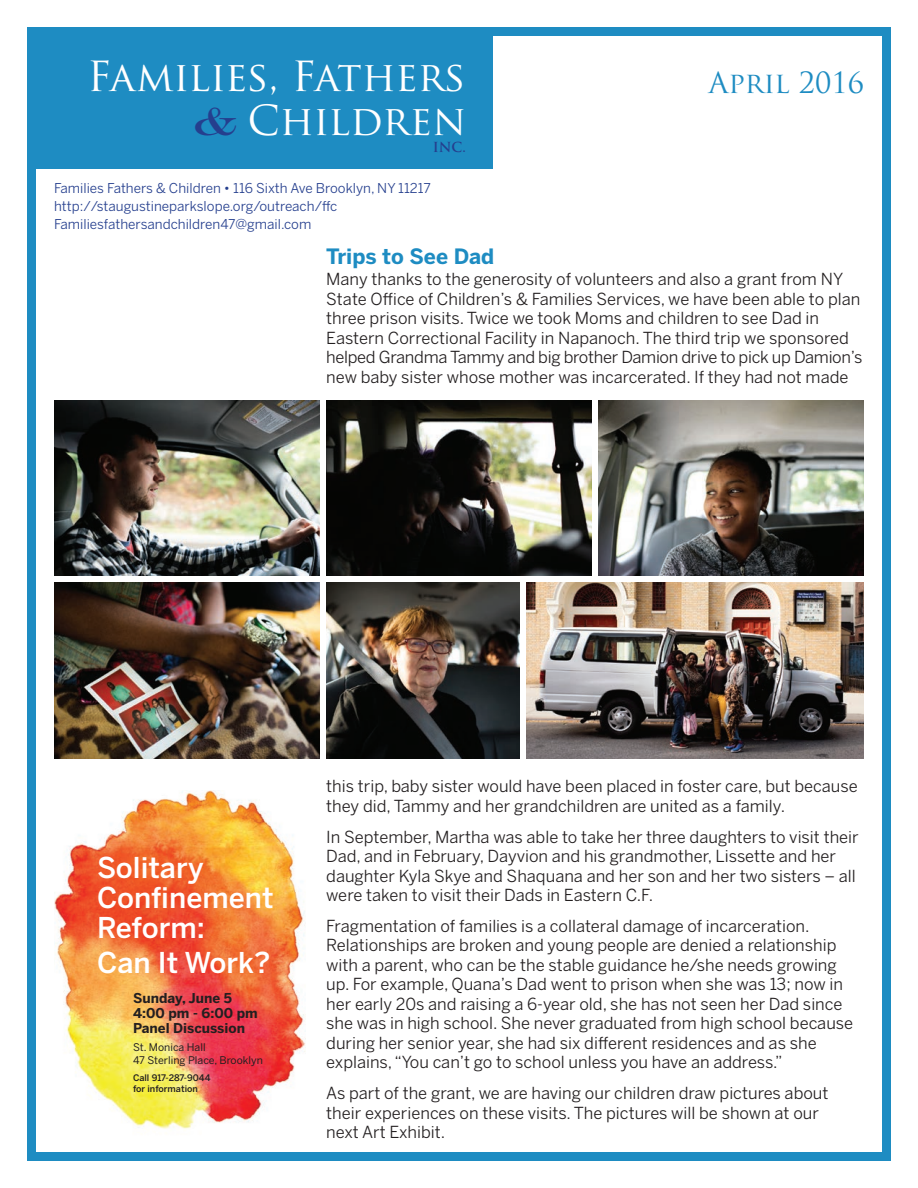
<style>
.page{position:relative;width:918px;height:1188px;background:#fff}
.page>*{position:absolute;margin:0;border:0;box-sizing:border-box;transform-origin:0 0}
.t1{font:40.5px "Trajan Pro";letter-spacing:-.005em;color:#fff}
.t2{font:500 28.5px/30px "Benton Sans";color:#fff}
.t3{font:28.5px "Trajan Pro";color:#1e8cc2}
.t4{font:700 21px "Benton Sans";color:#1e8cc2}
.t5{font:16.5px/19.5px "Benton Sans";color:#231f20}
.t6{font:13.5px/18px "Benton Sans";color:#253f8e}
.t7{font:700 13.5px/15px "Benton Sans";color:#231f20}
.t8{font:700 13.5px "Trajan Pro";color:#253f8e}
.t9{font:10.5px/12.8px "Benton Sans";color:#231f20}
.t10{font:500 9px/11.2px "Benton Sans";color:#231f20}
.s1{font-family:"Engravers Rgl";color:#253f8e}
</style>
<div class="page">
<div style="left:27px;top:27px;width:864px;height:1134px;border:9px solid #1e8cc2"></div>
<div style="left:27px;top:27px;width:466px;height:142px;background:#1e8cc2"></div>
<img style="left:54px;top:400px;width:266px;height:176px">
<img style="left:526px;top:583px;width:338px;height:175px">
<img style="left:326px;top:400px;width:266px;height:176px">
<img style="left:326px;top:583px;width:194px;height:175px">
<img style="left:598px;top:400px;width:266px;height:176px">
<img style="left:54px;top:583px;width:266px;height:175px">
<img style="left:54px;top:790px;width:252px;height:339px">
<h1 class="t1" style="left:87px;top:51px;width:380px">Families, Fathers</h1>
<h2 class="t3" style="left:708px;top:65px;width:157px">April 2016</h2>
<h1 class="t1" style="left:195px;top:95px;width:273px"><span class="s1">&amp;</span> Children</h1>
<p class="t8" style="left:433px;top:139px;width:34px">INC.</p>
<p class="t6" style="left:54px;top:179px;width:378px">Families Fathers &amp; Children • 116 Sixth Ave Brooklyn, NY 11217 http://staugustineparkslope.org/outreach/ffc<br>Familiesfathersandchildren47@gmail.com</p>
<p class="t4" style="left:326px;top:244px;width:170px">Trips to See Dad</p>
<p class="t5" style="left:326px;top:270px;width:538px">Many thanks to the generosity of volunteers and also a grant from NY State Office of Children’s &amp; Families Services, we have been able to plan three prison visits. Twice we took Moms and children to see Dad in Eastern Correctional Facility in Napanoch. The third trip we sponsored helped Grandma Tammy and big brother Damion drive to pick up Damion’s new baby sister whose mother was incarcerated. If they had not made</p>
<h2 class="t2" style="left:97px;top:853px;width:178px">Solitary<br>Confinement<br>Reform:</h2>
<h2 class="t2" style="left:97px;top:948px;width:175px">Can It Work?</h2>
<p class="t7" style="left:133px;top:991px;width:126px">Sunday, June 5<br>4:00 pm - 6:00 pm<br>Panel Discussion</p>
<p class="t9" style="left:133px;top:1041px;width:131px">St. Monica Hall<br>47 Sterling Place, Brooklyn</p>
<p class="t10" style="left:133px;top:1072px;width:79px">Call 917-287-9044 for information</p>
<p class="t5" style="left:326px;top:777px;width:533px">this trip, baby sister would have been placed in foster care, but because they did, Tammy and her grandchildren are united as a family.</p>
<p class="t5" style="left:326px;top:827px;width:534px">In September, Martha was able to take her three daughters to visit their Dad, and in February, Dayvion and his grandmother, Lissette and her daughter Kyla Skye and Shaquana and her son and her two sisters – all were taken to visit their Dads in Eastern C.F.</p>
<p class="t5" style="left:326px;top:916px;width:528px">Fragmentation of families is a collateral damage of incarceration.<br>Relationships are broken and young people are denied a relationship with a parent, who can be the stable guidance he/she needs growing up. For example, Quana’s Dad went to prison when she was 13; now in her early 20s and raising a 6-year old, she has not seen her Dad since she was in high school. She never graduated from high school because during her senior year, she had six different residences and as she explains, “You can’t go to school unless you have an address.”</p>
<p class="t5" style="left:326px;top:1084px;width:504px">As part of the grant, we are having our children draw pictures about their experiences on these visits. The pictures will be shown at our next Art Exhibit.</p>
</div>
